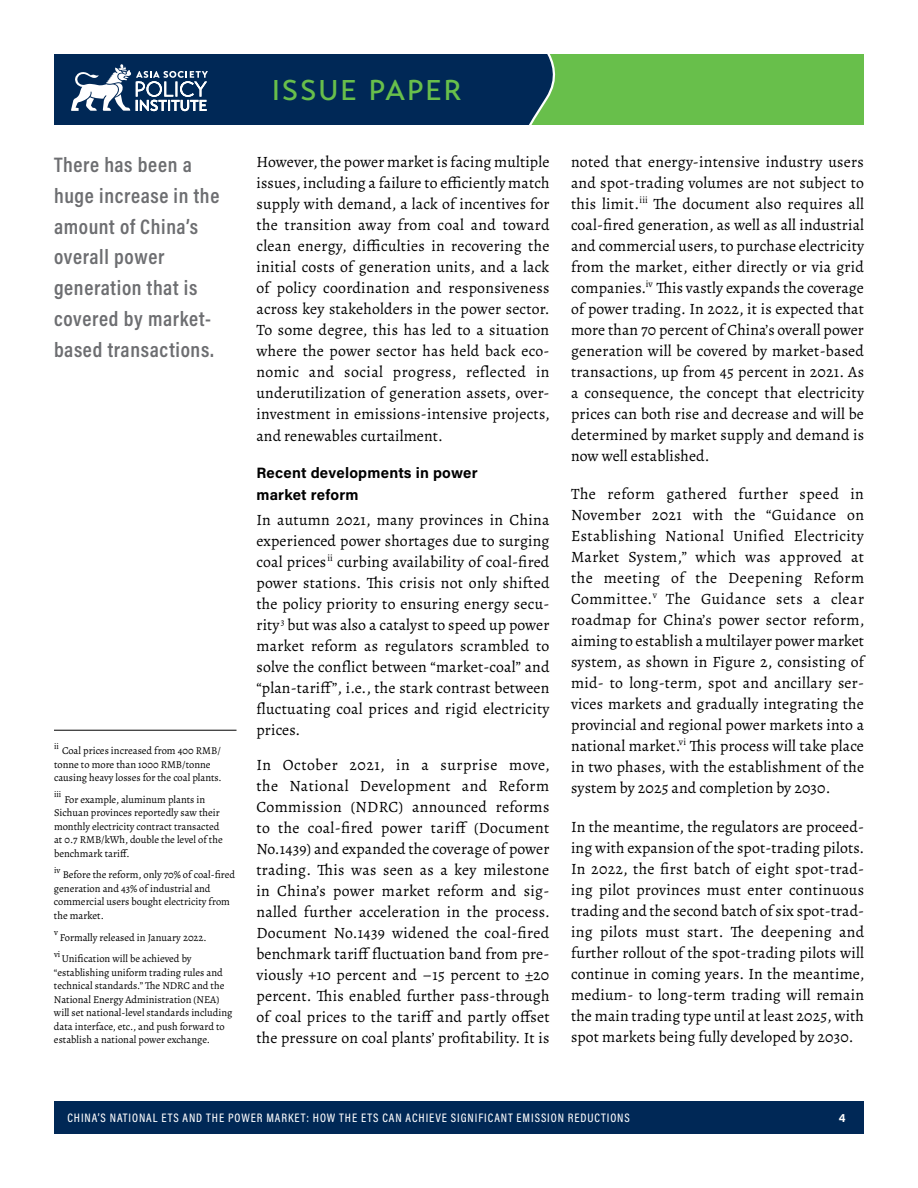
<style>
.page{position:relative;width:918px;height:1188px;background:#fff}
.page>*{position:absolute;margin:0;border:0;box-sizing:border-box;transform-origin:0 0}
.t1{font:500 28.5px "Transat Text";letter-spacing:.065em;color:#68bf4b}
.t2{font:600 21.15px/30.8px "Acumin Pro Cond";letter-spacing:.03em;color:#6d6e71}
.t3{font:15.75px/21px "Alegreya";letter-spacing:.01em;color:#000;text-align:justify}
.t4{font:700 15px/21.3px "Acumin Pro";letter-spacing:.015em;color:#000}
.t5{font:500 12.3px "Acumin Pro Cond";letter-spacing:.075em;color:#fff}
.t6{font:700 12px "Acumin Pro";color:#fff}
.t7{font:10.5px/13.5px "Alegreya";color:#000}
.t8{font:8.7px "Alegreya";letter-spacing:-.01em;color:#000}
</style>
<div class="page">
<div style="left:472px;top:54px;width:392px;height:71px;background:#68bf4b"></div>
<div style="left:54px;top:1102px;width:810px;height:32px;background:#002856"></div>
<svg style="left:515px;top:54px;width:41px;height:71px"></svg>
<div style="left:54px;top:54px;width:461px;height:71px;background:#002856"></div>
<svg style="left:71px;top:64px;width:137px;height:48px"></svg>
<hr style="left:54px;top:730px;width:183px;height:1px;background:#000">
<h1 class="t1" style="left:272px;top:73px;width:191px">ISSUE PAPER</h1>
<h2 class="t2" style="left:54px;top:149px;width:167px">There has been a huge increase in the amount of China’s overall power generation that is covered by market&shy;based transactions.</h2>
<p class="t8" style="left:54px;top:740px;width:6px">ii</p>
<p class="t7" style="left:54px;top:744px;width:169px;text-indent:8px">Coal prices increased from 400 RMB/ tonne to more than 1000 RMB/tonne causing heavy losses for the coal plants.</p>
<p class="t8" style="left:54px;top:789px;width:9px">iii</p>
<p class="t7" style="left:54px;top:793px;width:170px;text-indent:10px">For example, aluminum plants in Sichuan provinces reportedly saw their monthly electricity contract transacted at 0.7 RMB/kWh, double the level of the benchmark tariff.</p>
<p class="t8" style="left:54px;top:865px;width:8px">iv</p>
<p class="t7" style="left:54px;top:868px;width:183px;text-indent:9px">Before the reform, only 70% of coal-fired generation and 43% of industrial and commercial users bought electricity from the market.</p>
<p class="t8" style="left:54px;top:927px;width:5px">v</p>
<p class="t7" style="left:60px;top:930px;width:148px">Formally released in January 2022.</p>
<p class="t8" style="left:54px;top:948px;width:8px">vi</p>
<p class="t7" style="left:54px;top:952px;width:180px;text-indent:8px">Unification will be achieved by “establishing uniform trading rules and technical standards.” The NDRC and the National Energy Administration (NEA) will set national-level standards including data interface, etc., and push forward to establish a national power exchange.</p>
<p class="t3" style="left:256px;top:151px;width:295px">However, the power market is facing multiple issues, including a failure to efficiently match supply with demand, a lack of incentives for the transition away from coal and toward clean energy, difficulties in recovering the initial costs of generation units, and a lack of policy coordination and responsiveness across key stakeholders in the power sector.<br>To some degree, this has led to a situation where the power sector has held back eco&shy;nomic and social progress, reflected in underutilization of generation assets, over&shy;investment in emissions-intensive projects, and renewables curtailment.</p>
<p class="t4" style="left:256px;top:462px;width:223px">Recent developments in power market reform</p>
<p class="t3" style="left:256px;top:509px;width:295px">In autumn 2021, many provinces in China experienced power shortages due to surging coal prices<sup>ii</sup> curbing availability of coal-fired power stations. This crisis not only shifted the policy priority to ensuring energy secu&shy;rity<sup>3</sup> but was also a catalyst to speed up power market reform as regulators scrambled to solve the conflict between “market-coal” and “plan-tariff”, i.e., the stark contrast between fluctuating coal prices and rigid electricity prices.</p>
<p class="t3" style="left:256px;top:755px;width:295px">In October 2021, in a surprise move, the National Development and Reform Commission (NDRC) announced reforms to the coal-fired power tariff (Document No.1439) and expanded the coverage of power trading. This was seen as a key milestone in China’s power market reform and sig&shy;nalled further acceleration in the process.<br>Document No.1439 widened the coal-fired benchmark tariff fluctuation band from pre&shy;viously +10 percent and –15 percent to ±20 percent. This enabled further pass-through of coal prices to the tariff and partly offset the pressure on coal plants’ profitability. It is</p>
<p class="t3" style="left:571px;top:151px;width:295px">noted that energy-intensive industry users and spot-trading volumes are not subject to this limit.<sup>iii</sup> The document also requires all coal-fired generation, as well as all industrial and commercial users, to purchase electricity from the market, either directly or via grid companies.<sup>iv</sup> This vastly expands the coverage of power trading. In 2022, it is expected that more than 70 percent of China’s overall power generation will be covered by market-based transactions, up from 45 percent in 2021. As a consequence, the concept that electricity prices can both rise and decrease and will be determined by market supply and demand is now well established.</p>
<p class="t3" style="left:571px;top:484px;width:295px">The reform gathered further speed in November 2021 with the “Guidance on Establishing National Unified Electricity Market System,” which was approved at the meeting of the Deepening Reform Committee.<sup>v</sup> The Guidance sets a clear roadmap for China’s power sector reform, aiming to establish a multilayer power market system, as shown in Figure 2, consisting of mid- to long-term, spot and ancillary ser&shy;vices markets and gradually integrating the provincial and regional power markets into a national market.<sup>vi</sup> This process will take place in two phases, with the establishment of the system by 2025 and completion by 2030.</p>
<p class="t3" style="left:571px;top:816px;width:295px">In the meantime, the regulators are proceed&shy;ing with expansion of the spot-trading pilots.<br>In 2022, the first batch of eight spot-trad&shy;ing pilot provinces must enter continuous trading and the second batch of six spot-trad&shy;ing pilots must start. The deepening and further rollout of the spot-trading pilots will continue in coming years. In the meantime, medium- to long-term trading will remain the main trading type until at least 2025, with spot markets being fully developed by 2030.</p>
<p class="t5" style="left:68px;top:1110px;width:564px">CHINA’S NATIONAL ETS AND THE POWER MARKET: HOW THE ETS CAN ACHIEVE SIGNIFICANT EMISSION REDUCTIONS</p>
<p class="t6" style="left:839px;top:1109px;width:8px">4</p>
</div>
